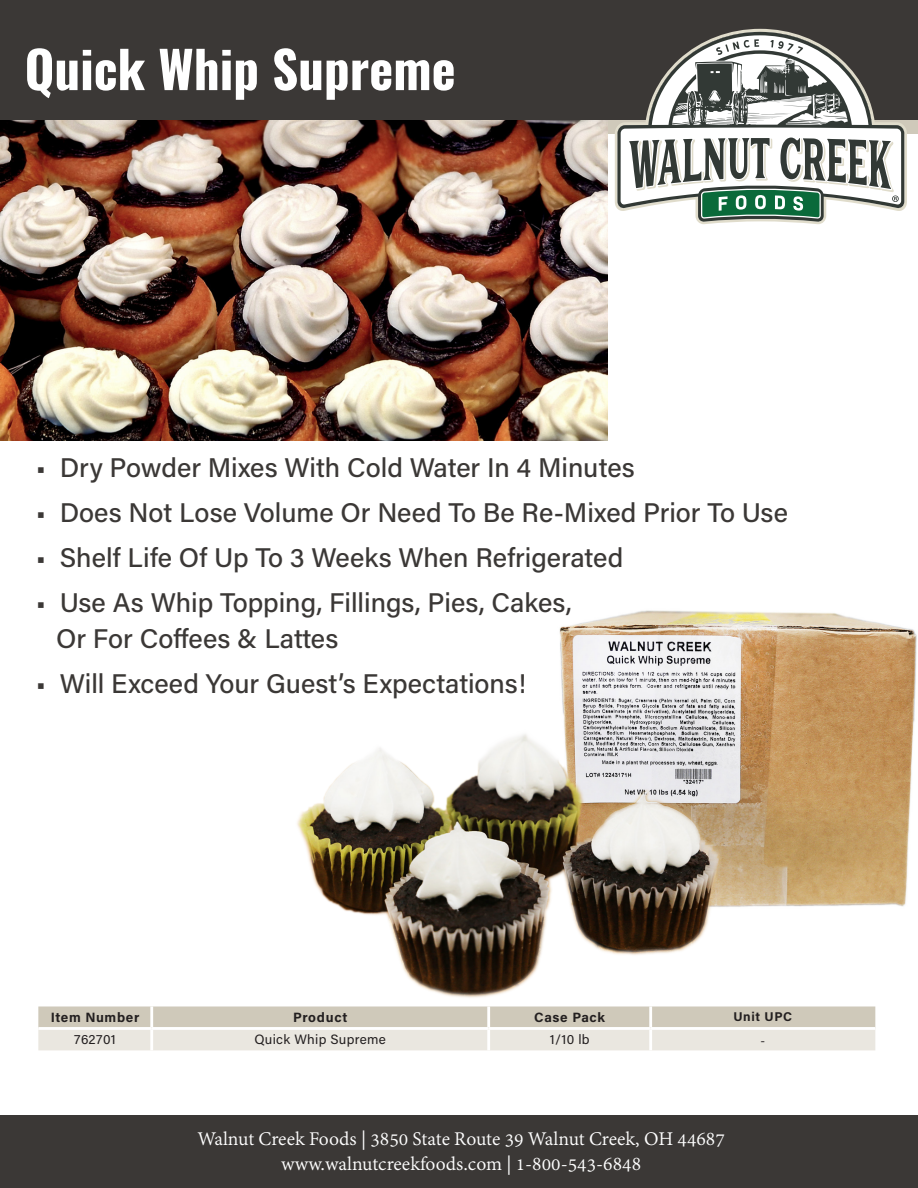
<style>
.page{position:relative;width:918px;height:1188px;background:#fff}
.page>*{position:absolute;margin:0;border:0;box-sizing:border-box;transform-origin:0 0}
.t1{font:700 51px "Oswald";color:#fff}
.t2{font:500 27px "Acumin Pro";color:#3b3836}
.t3{font:21px "Adobe Devanagari";color:#fff}
.t4{font:13.5px "Acumin Pro";letter-spacing:.025em;color:#231f20}
.t5{font:700 13.5px "Acumin Pro";letter-spacing:.05em;color:#231f20}
.t6{font:13.5px "Proxima Nova";color:#231f20}
.t7{font:700 12.75px "Acumin Pro";letter-spacing:.05em;color:#231f20}
</style>
<div class="page">
<img style="left:559px;top:610px;width:358px;height:297px">
<div style="left:0;top:1115px;width:918px;height:73px;background:#3b3836"></div>
<div style="left:0;top:0;width:918px;height:120px;background:#3b3836"></div>
<svg style="left:615px;top:29px;width:292px;height:182px"></svg>
<svg style="left:617px;top:32px;width:287px;height:177px"></svg>
<svg style="left:824px;top:104px;width:9px;height:5px"></svg>
<svg style="left:688px;top:62px;width:54px;height:62px"></svg>
<svg style="left:629px;top:138px;width:270px;height:86px"></svg>
<img style="left:0;top:120px;width:608px;height:320px">
<svg style="left:38px;top:1006px;width:837px;height:44px;background:#dcd8cd"></svg>
<hr style="left:150px;top:1007px;width:3px;height:20px;background:#fff">
<hr style="left:487px;top:1007px;width:3px;height:20px;background:#fff">
<hr style="left:649px;top:1007px;width:3px;height:20px;background:#fff">
<hr style="left:38px;top:1027px;width:114px;height:3px;background:#fff">
<hr style="left:152px;top:1027px;width:337px;height:3px;background:#fff">
<hr style="left:150px;top:1030px;width:3px;height:20px;background:#fff">
<hr style="left:489px;top:1027px;width:162px;height:3px;background:#fff">
<hr style="left:487px;top:1030px;width:3px;height:20px;background:#fff">
<hr style="left:651px;top:1027px;width:224px;height:3px;background:#fff">
<hr style="left:649px;top:1030px;width:3px;height:20px;background:#fff">
<img style="left:297px;top:702px;width:435px;height:296px">
<p class="t1" style="left:25px;top:43px;width:433px">Quick Whip Supreme</p>
<p class="t2" style="left:36px;top:449px;width:601px">• Dry Powder Mixes With Cold Water In 4 Minutes</p>
<p class="t2" style="left:36px;top:494px;width:754px">• Does Not Lose Volume Or Need To Be Re-Mixed Prior To Use</p>
<p class="t2" style="left:36px;top:539px;width:589px">• Shelf Life Of Up To 3 Weeks When Refrigerated</p>
<p class="t2" style="left:36px;top:584px;width:538px">• Use As Whip Topping, Fillings, Pies, Cakes,</p>
<p class="t2" style="left:56px;top:620px;width:284px">Or For Coffees &amp; Lattes</p>
<p class="t2" style="left:36px;top:665px;width:492px">• Will Exceed Your Guest’s Expectations!</p>
<p class="t5" style="left:51px;top:1008px;width:90px">Item Number</p>
<p class="t5" style="left:293px;top:1008px;width:56px">Product</p>
<p class="t5" style="left:534px;top:1008px;width:72px">Case Pack</p>
<p class="t7" style="left:734px;top:1008px;width:60px">Unit UPC</p>
<p class="t4" style="left:74px;top:1030px;width:43px">762701</p>
<p class="t4" style="left:254px;top:1030px;width:133px">Quick Whip Supreme</p>
<p class="t4" style="left:550px;top:1030px;width:41px">1/10 lb</p>
<p class="t6" style="left:761px;top:1030px;width:6px">-</p>
<p class="t3" style="left:197px;top:1126px;width:529px">Walnut Creek Foods | 3850 State Route 39 Walnut Creek, OH 44687</p>
<p class="t3" style="left:281px;top:1152px;width:362px">www.walnutcreekfoods.com | 1-800-543-6848</p>
</div>
